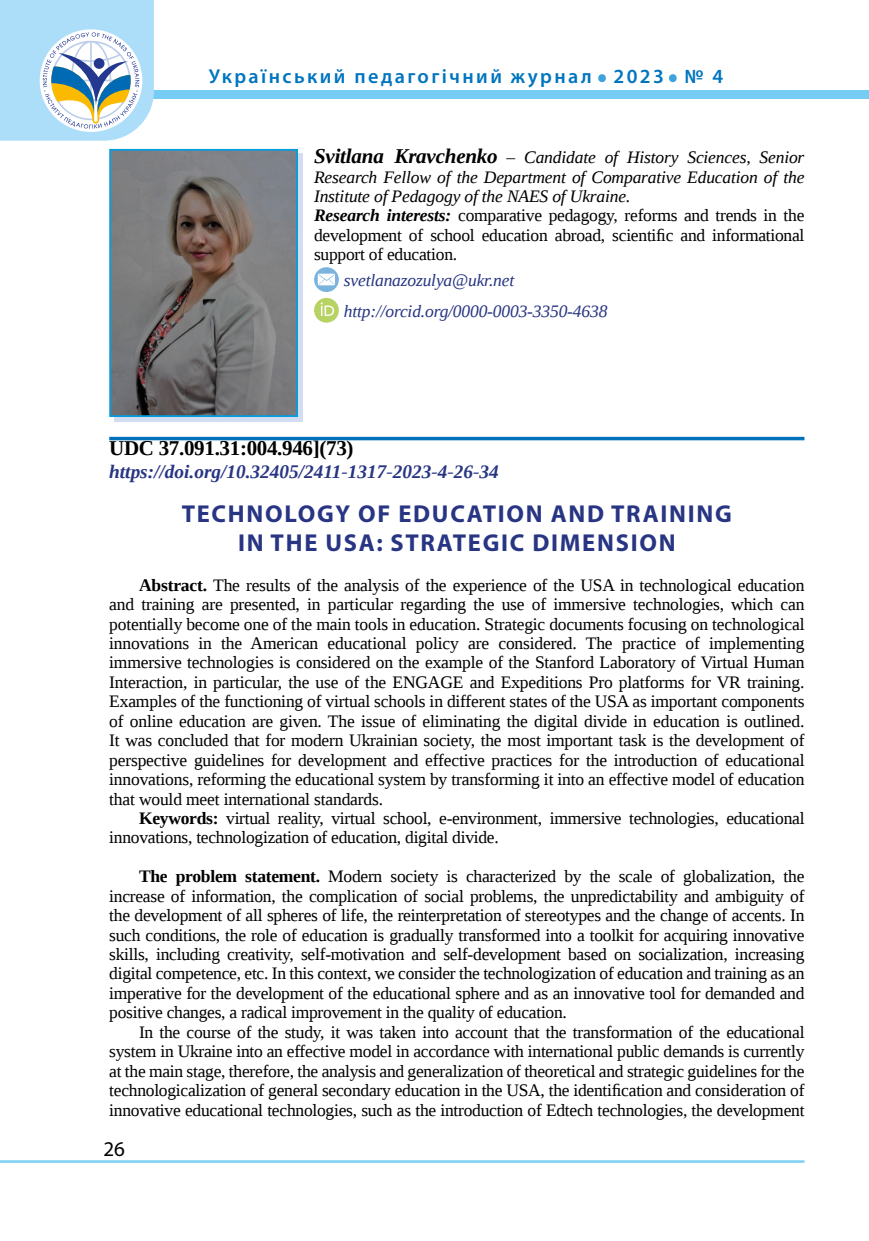
<style>
.page{position:relative;width:869px;height:1241px;background:#fff}
.page>*{position:absolute;margin:0;border:0;box-sizing:border-box;transform-origin:0 0}
.t1{font:600 50.4px "Myriad Pro";color:#3ea3dc}
.t2{font:700 24.5px/29.4px "Myriad Pro";letter-spacing:.07em;color:#283583;text-align:center}
.t3{font:700 21px "Liberation Serif";letter-spacing:-.015em;color:#000}
.t4{font:21px "Myriad Pro";color:#000}
.t5{font:600 20.12px "Myriad Pro";letter-spacing:.12em;color:#0075bf}
.t6{font:italic 700 19.25px "Liberation Serif";color:#283583}
.t7{font:17.5px/19.4px "Liberation Serif";letter-spacing:-.015em;color:#000;text-align:justify}
.t8{font:italic 17.5px/19.4px "Liberation Serif";letter-spacing:-.01em;color:#000}
.t9{font:italic 17.5px/30.6px "Liberation Serif";letter-spacing:-.01em;color:#283583}
.s1{font-weight:700;font-size:21px}
.s2{font-weight:700}
.s3{font-style:normal}
</style>
<div class="page">
<hr style="left:0;top:1159px;width:804px;height:3px;background:#83d0f5">
<div style="left:0;top:90px;width:868px;height:8px;background:#75ccf4"></div>
<svg style="left:0;top:0;width:154px;height:141px"></svg>
<div style="left:114px;top:154px;width:189px;height:268px;background:#d3ddf2"></div>
<img style="left:112px;top:152px;width:183px;height:262px">
<div style="left:109px;top:149px;width:189px;height:268px;border:2px solid #009fe3"></div>
<svg style="left:314px;top:267px;width:25px;height:25px"></svg>
<div style="left:314px;top:298px;width:25px;height:24px;background:#b7d363;border-radius:50%"></div>
<svg style="left:320px;top:302px;width:14px;height:14px"></svg>
<hr style="left:109px;top:437px;width:695px;height:3px;background:#0072bb">
<p class="t5" style="left:208px;top:64px;width:384px">Український педагогічний журнал</p>
<h1 class="t1" style="left:595px;top:33px;width:13px">.</h1>
<p class="t5" style="left:613px;top:64px;width:52px">2023</p>
<h1 class="t1" style="left:666px;top:33px;width:13px">.</h1>
<p class="t5" style="left:684px;top:64px;width:40px">№ 4</p>
<p class="t8" style="left:314px;top:147px;width:491px"><span class="s1">Svitlana Kravchenko</span> – Candidate of History Sciences, Senior Research Fellow of the Department of Comparative Education of the Institute of Pedagogy of the NAES of Ukraine.<br><span class="s2">Research interests:</span> <span class="s3">comparative pedagogy, reforms and trends in the development of school education abroad, scientific and informational support of education.</span></p>
<p class="t9" style="left:344px;top:265px;width:265px">svetlanazozulya@ukr.net http://orcid.org/0000-0003-3350-4638</p>
<p class="t3" style="left:109px;top:433px;width:246px">UDC 37.091.31:004.946](73)</p>
<p class="t6" style="left:109px;top:458px;width:391px">https://doi.org/10.32405/2411-1317-2023-4-26-34</p>
<h2 class="t2" style="left:181px;top:498px;width:551px">TECHNOLOGY OF EDUCATION AND TRAINING<br>IN THE USA: STRATEGIC DIMENSION</h2>
<p class="t7" style="left:109px;top:575px;width:696px;text-indent:30px"><span class="s2">Abstract.</span> The results of the analysis of the experience of the USA in technological education and training are presented, in particular regarding the use of immersive technologies, which can potentially become one of the main tools in education. Strategic documents focusing on technological innovations in the American educational policy are considered. The practice of implementing immersive technologies is considered on the example of the Stanford Laboratory of Virtual Human Interaction, in particular, the use of the ENGAGE and Expeditions Pro platforms for VR training.<br>Examples of the functioning of virtual schools in different states of the USA as important components of online education are given. The issue of eliminating the digital divide in education is outlined.<br>It was concluded that for modern Ukrainian society, the most important task is the development of perspective guidelines for development and effective practices for the introduction of educational innovations, reforming the educational system by transforming it into an effective model of education that would meet international standards.</p>
<p class="t7" style="left:109px;top:808px;width:696px;text-indent:30px"><span class="s2">Keywords:</span> virtual reality, virtual school, e-environment, immersive technologies, educational innovations, technologization of education, digital divide.</p>
<p class="t7" style="left:109px;top:866px;width:696px;text-indent:30px"><span class="s2">The problem statement.</span> Modern society is characterized by the scale of globalization, the increase of information, the complication of social problems, the unpredictability and ambiguity of the development of all spheres of life, the reinterpretation of stereotypes and the change of accents. In such conditions, the role of education is gradually transformed into a toolkit for acquiring innovative skills, including creativity, self-motivation and self-development based on socialization, increasing digital competence, etc. In this context, we consider the technologization of education and training as an imperative for the development of the educational sphere and as an innovative tool for demanded and positive changes, a radical improvement in the quality of education.</p>
<p class="t7" style="left:109px;top:1021px;width:696px;text-indent:30px">In the course of the study, it was taken into account that the transformation of the educational system in Ukraine into an effective model in accordance with international public demands is currently at the main stage, therefore, the analysis and generalization of theoretical and strategic guidelines for the technologicalization of general secondary education in the USA, the identification and consideration of innovative educational technologies, such as the introduction of Edtech technologies, the development</p>
<p class="t4" style="left:103px;top:1135px;width:23px">26</p>
</div>
